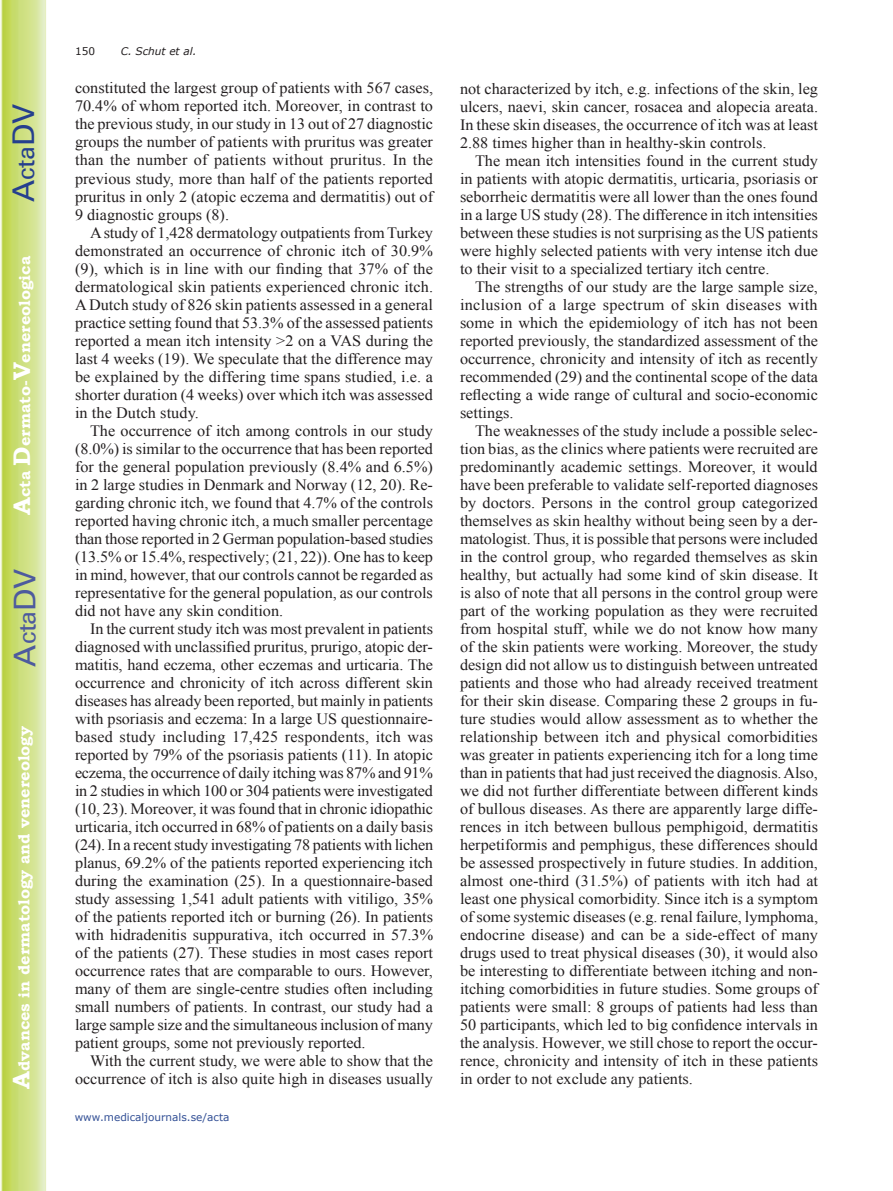
<style>
.page{position:relative;width:893px;height:1191px;background:#fff}
.page>*{position:absolute;margin:0;border:0;box-sizing:border-box;transform-origin:0 0}
.t1{font:30px "Univers";color:#4d5a9e}
.t2{font:30px "Univers";color:#253f8e}
.t3{font:15.75px/18px "Times New Roman";color:#231f20;text-align:justify}
.t4{font:700 15.75px "Bookman Old Style";color:#fff}
.t5{font:10.5px "Verdana";color:#324f95}
.t6{font:italic 10.5px "Verdana";color:#231f20}
.t7{font:10.5px "Verdana";color:#231f20}
.s1{font-size:24px}
</style>
<div class="page">
<svg style="left:1px;top:0;width:45px;height:1191px;background:#cfe084"></svg>
<h1 class="t2" style="left:6px;top:202px;width:100px;rotate:-90deg">A<span class="s1">cta</span>DV</h1>
<p class="t4" style="left:15px;top:515px;width:260px;rotate:-90deg"><span class="s1">A</span>cta <span class="s1">D</span>ermato-<span class="s1">V</span>enereologica</p>
<h1 class="t1" style="left:7px;top:666px;width:100px;rotate:-90deg">A<span class="s1">cta</span>DV</h1>
<p class="t4" style="left:15px;top:1088px;width:364px;rotate:-90deg"><span class="s1">A</span>dvances in dermatology and venereology</p>
<p class="t7" style="left:75px;top:44px;width:22px">150</p>
<p class="t6" style="left:121px;top:44px;width:77px">C. Schut et al.</p>
<p class="t3" style="left:75px;top:79px;width:360px">constituted the largest group of patients with 567 cases, 70.4% of whom reported itch. Moreover, in contrast to the previous study, in our study in 13 out of 27 diagnostic groups the number of patients with pruritus was greater than the number of patients without pruritus. In the previous study, more than half of the patients reported pruritus in only 2 (atopic eczema and dermatitis) out of 9 diagnostic groups (8).</p>
<p class="t3" style="left:75px;top:223px;width:360px;text-indent:15px">A study of 1,428 dermatology outpatients from Turkey demonstrated an occurrence of chronic itch of 30.9% (9), which is in line with our finding that 37% of the dermatological skin patients experienced chronic itch.<br>A Dutch study of 826 skin patients assessed in a general practice setting found that 53.3% of the assessed patients reported a mean itch intensity &gt;2 on a VAS during the last 4 weeks (19). We speculate that the difference may be explained by the differing time spans studied, i.e. a shorter duration (4 weeks) over which itch was assessed in the Dutch study.</p>
<p class="t3" style="left:75px;top:421px;width:360px;text-indent:15px">The occurrence of itch among controls in our study (8.0%) is similar to the occurrence that has been reported for the general population previously (8.4% and 6.5%) in 2 large studies in Denmark and Norway (12, 20). Re&shy;garding chronic itch, we found that 4.7% of the controls reported having chronic itch, a much smaller percentage than those reported in 2 German population-based studies (13.5% or 15.4%, respectively; (21, 22)). One has to keep in mind, however, that our controls cannot be regarded as representative for the general population, as our controls did not have any skin condition.</p>
<p class="t3" style="left:75px;top:619px;width:360px;text-indent:15px">In the current study itch was most prevalent in patients diagnosed with unclassified pruritus, prurigo, atopic der&shy;matitis, hand eczema, other eczemas and urticaria. The occurrence and chronicity of itch across different skin diseases has already been reported, but mainly in patients with psoriasis and eczema: In a large US questionnaire&shy;based study including 17,425 respondents, itch was reported by 79% of the psoriasis patients (11). In atopic eczema, the occurrence of daily itching was 87% and 91% in 2 studies in which 100 or 304 patients were investigated (10, 23). Moreover, it was found that in chronic idiopathic urticaria, itch occurred in 68% of patients on a daily basis (24). In a recent study investigating 78 patients with lichen planus, 69.2% of the patients reported experiencing itch during the examination (25). In a questionnaire-based study assessing 1,541 adult patients with vitiligo, 35% of the patients reported itch or burning (26). In patients with hidradenitis suppurativa, itch occurred in 57.3% of the patients (27). These studies in most cases report occurrence rates that are comparable to ours. However, many of them are single-centre studies often including small numbers of patients. In contrast, our study had a large sample size and the simultaneous inclusion of many patient groups, some not previously reported.</p>
<p class="t3" style="left:75px;top:1051px;width:359px;text-align:right">With the current study, we were able to show that the occurrence of itch is also quite high in diseases usually</p>
<p class="t5" style="left:75px;top:1110px;width:156px">www.medicaljournals.se/acta</p>
<p class="t3" style="left:460px;top:79px;width:360px">not characterized by itch, e.g. infections of the skin, leg ulcers, naevi, skin cancer, rosacea and alopecia areata.<br>In these skin diseases, the occurrence of itch was at least 2.88 times higher than in healthy-skin controls.</p>
<p class="t3" style="left:460px;top:151px;width:360px;text-indent:15px">The mean itch intensities found in the current study in patients with atopic dermatitis, urticaria, psoriasis or seborrheic dermatitis were all lower than the ones found in a large US study (28). The difference in itch intensities between these studies is not surprising as the US patients were highly selected patients with very intense itch due to their visit to a specialized tertiary itch centre.</p>
<p class="t3" style="left:460px;top:277px;width:360px;text-indent:15px">The strengths of our study are the large sample size, inclusion of a large spectrum of skin diseases with some in which the epidemiology of itch has not been reported previously, the standardized assessment of the occurrence, chronicity and intensity of itch as recently recommended (29) and the continental scope of the data reflecting a wide range of cultural and socio-economic settings.</p>
<p class="t3" style="left:460px;top:421px;width:360px;text-indent:15px">The weaknesses of the study include a possible selec&shy;tion bias, as the clinics where patients were recruited are predominantly academic settings. Moreover, it would have been preferable to validate self-reported diagnoses by doctors. Persons in the control group categorized themselves as skin healthy without being seen by a der&shy;matologist. Thus, it is possible that persons were included in the control group, who regarded themselves as skin healthy, but actually had some kind of skin disease. It is also of note that all persons in the control group were part of the working population as they were recruited from hospital stuff, while we do not know how many of the skin patients were working. Moreover, the study design did not allow us to distinguish between untreated patients and those who had already received treatment for their skin disease. Comparing these 2 groups in fu&shy;ture studies would allow assessment as to whether the relationship between itch and physical comorbidities was greater in patients experiencing itch for a long time than in patients that had just received the diagnosis. Also, we did not further differentiate between different kinds of bullous diseases. As there are apparently large diffe&shy;rences in itch between bullous pemphigoid, dermatitis herpetiformis and pemphigus, these differences should be assessed prospectively in future studies. In addition, almost one-third (31.5%) of patients with itch had at least one physical comorbidity. Since itch is a symptom of some systemic diseases (e.g. renal failure, lymphoma, endocrine disease) and can be a side-effect of many drugs used to treat physical diseases (30), it would also be interesting to differentiate between itching and non&shy;itching comorbidities in future studies. Some groups of patients were small: 8 groups of patients had less than 50 participants, which led to big confidence intervals in the analysis. However, we still chose to report the occur&shy;rence, chronicity and intensity of itch in these patients in order to not exclude any patients.</p>
</div>
